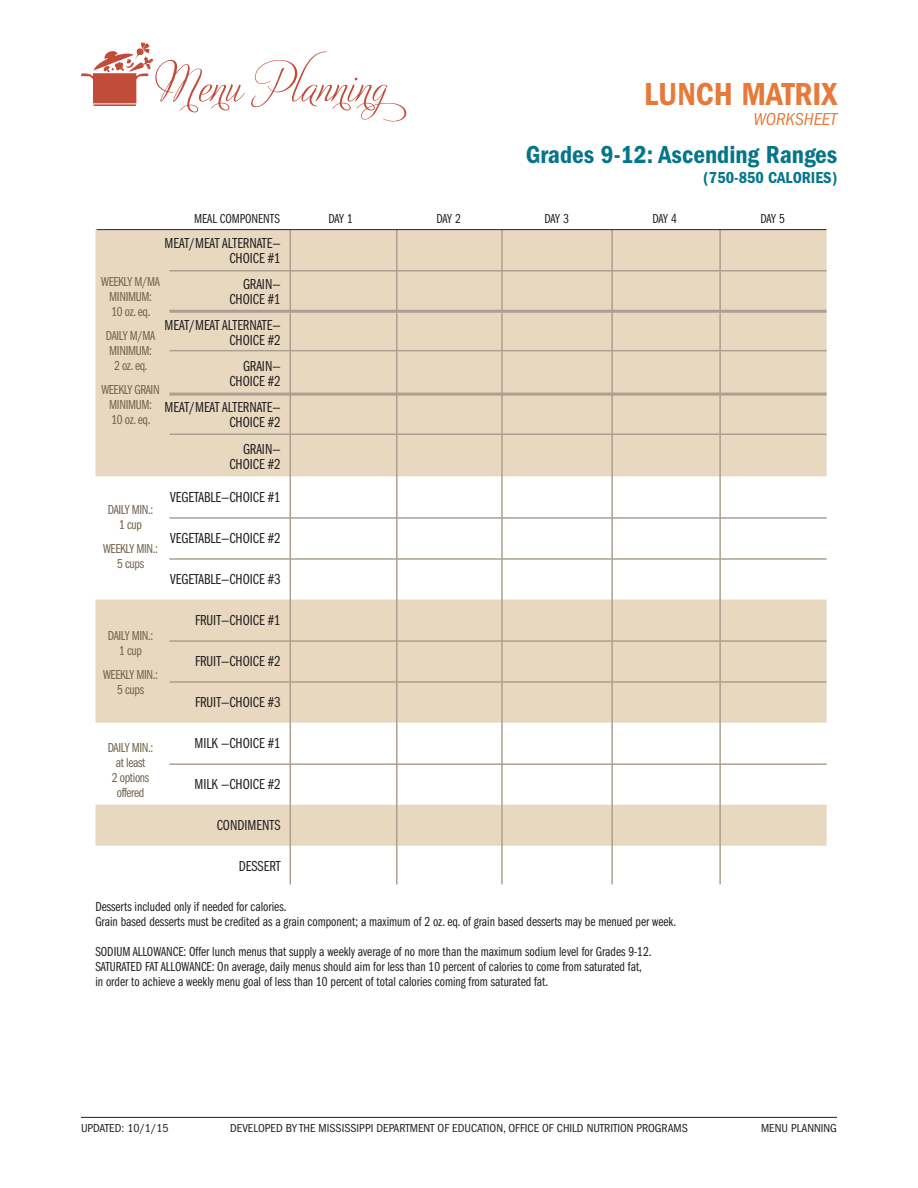
<style>
.page{position:relative;width:918px;height:1188px;background:#fff}
.page>*{position:absolute;margin:0;border:0;box-sizing:border-box;transform-origin:0 0}
.t1{font:50.85px "Adios Script Pro";color:#c14c39}
.t2{font:33px "ITC Franklin Gothic Std Dm Cd";color:#e57a3a}
.t3{font:25.5px "ITC Franklin Gothic Std Dm Cd";color:#05768a}
.t4{font:italic condensed 18px "ITC Franklin Gothic Std";color:#e57a3a}
.t5{font:16.5px "ITC Franklin Gothic Std Dm Cd";color:#05768a}
.t6{font:15px/15px "ITC Franklin Gothic Std Bk Cp";color:#231f20;text-align:right}
.t7{font:13.5px/15px "ITC Franklin Gothic Std Bk Cp";color:#231f20}
.t8{font:13.5px/15px "Franklin Gothic Book Cmpr";letter-spacing:-.025em;color:#73624d;text-align:center}
.t9{font:condensed 12px "ITC Franklin Gothic Std";color:#231f20}
</style>
<div class="page">
<hr style="left:93px;top:104px;width:43px;height:2px;background:#c14c39">
<div style="left:93px;top:73px;width:43px;height:30px;background:#c14c39"></div>
<svg style="left:81px;top:42px;width:72px;height:60px"></svg>
<hr style="left:81px;top:1117px;width:756px;height:1px;background:#231f20">
<svg style="left:95px;top:230px;width:732px;height:616px;fill:#e8d8c0"></svg>
<hr style="left:169px;top:350px;width:658px;height:1px;background:#aca092">
<hr style="left:169px;top:517px;width:658px;height:2px;background:#aca092">
<hr style="left:169px;top:558px;width:658px;height:2px;background:#aca092">
<hr style="left:169px;top:640px;width:658px;height:2px;background:#aca092">
<hr style="left:169px;top:681px;width:658px;height:2px;background:#aca092">
<hr style="left:169px;top:763px;width:658px;height:2px;background:#aca092">
<hr style="left:169px;top:270px;width:658px;height:2px;background:#aca092">
<hr style="left:169px;top:310px;width:658px;height:3px;background:#aca092">
<hr style="left:169px;top:393px;width:658px;height:3px;background:#aca092">
<hr style="left:169px;top:434px;width:658px;height:1px;background:#aca092">
<hr style="left:396px;top:230px;width:2px;height:654px;background:#aca092">
<hr style="left:290px;top:230px;width:1px;height:654px;background:#aca092">
<hr style="left:501px;top:230px;width:2px;height:654px;background:#aca092">
<hr style="left:611px;top:230px;width:2px;height:654px;background:#aca092">
<hr style="left:719px;top:230px;width:2px;height:654px;background:#aca092">
<hr style="left:97px;top:229px;width:730px;height:1px;background:#231f20">
<h1 class="t1" style="left:160px;top:53px;width:259px">Menu Planning</h1>
<h2 class="t2" style="left:644px;top:75px;width:195px">LUNCH MATRIX</h2>
<h3 class="t4" style="left:754px;top:109px;width:85px">WORKSHEET</h3>
<h3 class="t3" style="left:526px;top:140px;width:313px">Grades 9-12: Ascending Ranges</h3>
<p class="t5" style="left:703px;top:168px;width:136px">(750-850 CALORIES)</p>
<p class="t7" style="left:194px;top:212px;width:87px">MEAL COMPONENTS</p>
<p class="t7" style="left:328px;top:212px;width:26px">DAY 1</p>
<p class="t7" style="left:436px;top:212px;width:26px">DAY 2</p>
<p class="t7" style="left:544px;top:212px;width:26px">DAY 3</p>
<p class="t7" style="left:652px;top:212px;width:26px">DAY 4</p>
<p class="t7" style="left:760px;top:212px;width:26px">DAY 5</p>
<p class="t6" style="left:165px;top:236px;width:118px">MEAT/MEAT ALTERNATE—<br>CHOICE #1</p>
<p class="t6" style="left:229px;top:277px;width:53px">GRAIN—<br>CHOICE #1</p>
<p class="t6" style="left:165px;top:318px;width:118px">MEAT/MEAT ALTERNATE—<br>CHOICE #2</p>
<p class="t6" style="left:229px;top:359px;width:53px">GRAIN—<br>CHOICE #2</p>
<p class="t6" style="left:165px;top:400px;width:118px">MEAT/MEAT ALTERNATE—<br>CHOICE #2</p>
<p class="t6" style="left:229px;top:441px;width:53px">GRAIN—<br>CHOICE #2</p>
<p class="t6" style="left:170px;top:490px;width:112px">VEGETABLE—CHOICE #1</p>
<p class="t6" style="left:170px;top:531px;width:112px">VEGETABLE—CHOICE #2</p>
<p class="t6" style="left:170px;top:572px;width:112px">VEGETABLE—CHOICE #3</p>
<p class="t6" style="left:195px;top:613px;width:87px">FRUIT—CHOICE #1</p>
<p class="t6" style="left:195px;top:654px;width:87px">FRUIT—CHOICE #2</p>
<p class="t6" style="left:195px;top:695px;width:87px">FRUIT—CHOICE #3</p>
<p class="t6" style="left:195px;top:736px;width:88px">MILK —CHOICE #1</p>
<p class="t6" style="left:195px;top:777px;width:88px">MILK —CHOICE #2</p>
<p class="t6" style="left:217px;top:818px;width:65px">CONDIMENTS</p>
<p class="t6" style="left:239px;top:859px;width:43px">DESSERT</p>
<p class="t8" style="left:101px;top:274px;width:60px">WEEKLY M/MA<br>MINIMUM:<br>10 oz. eq.</p>
<p class="t8" style="left:106px;top:328px;width:51px">DAILY M/MA<br>MINIMUM:<br>2 oz. eq.</p>
<p class="t8" style="left:101px;top:382px;width:60px">WEEKLY GRAIN<br>MINIMUM:<br>10 oz. eq.</p>
<p class="t8" style="left:108px;top:502px;width:47px">DAILY MIN.:<br>1 cup</p>
<p class="t8" style="left:103px;top:541px;width:56px">WEEKLY MIN.:<br>5 cups</p>
<p class="t8" style="left:108px;top:628px;width:47px">DAILY MIN.:<br>1 cup</p>
<p class="t8" style="left:103px;top:667px;width:56px">WEEKLY MIN.:<br>5 cups</p>
<p class="t8" style="left:108px;top:740px;width:47px">DAILY MIN.: at least<br>2 options offered</p>
<p class="t7" style="left:95px;top:899px;width:582px">Desserts included only if needed for calories.<br>Grain based desserts must be credited as a grain component; a maximum of 2 oz. eq. of grain based desserts may be menued per week.</p>
<p class="t7" style="left:95px;top:944px;width:558px">SODIUM ALLOWANCE: Offer lunch menus that supply a weekly average of no more than the maximum sodium level for Grades 9-12.<br>SATURATED FAT ALLOWANCE: On average, daily menus should aim for less than 10 percent of calories to come from saturated fat, in order to achieve a weekly menu goal of less than 10 percent of total calories coming from saturated fat.</p>
<p class="t9" style="left:81px;top:1121px;width:89px">UPDATED: 10/1/15</p>
<p class="t9" style="left:230px;top:1121px;width:459px">DEVELOPED BY THE MISSISSIPPI DEPARTMENT OF EDUCATION, OFFICE OF CHILD NUTRITION PROGRAMS</p>
<p class="t9" style="left:761px;top:1121px;width:77px">MENU PLANNING</p>
</div>
